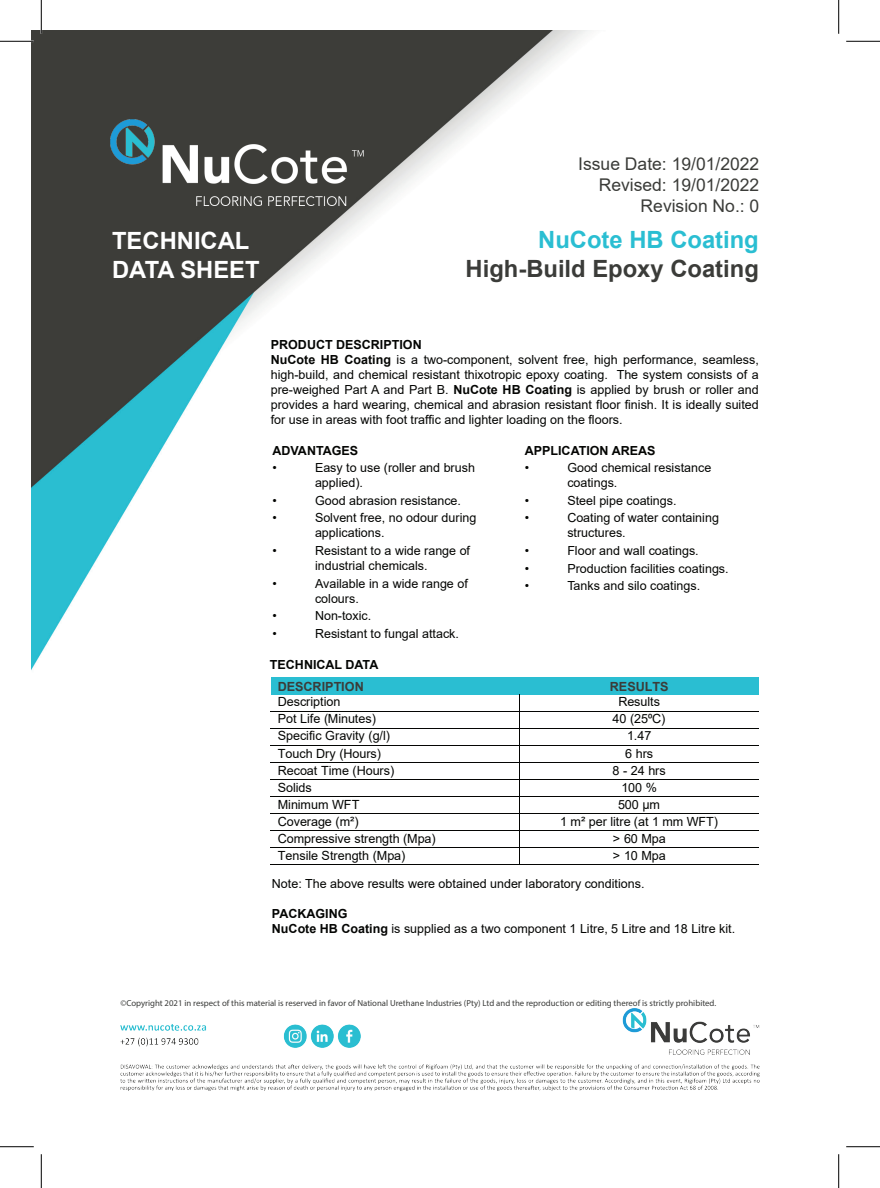
<style>
.page{position:relative;width:880px;height:1188px;background:#fff}
.page>*{position:absolute;margin:0;border:0;box-sizing:border-box;transform-origin:0 0}
.t1{font:700 23.75px "Arial";color:#3b3c39}
.t2{font:700 23.75px/28.5px "Arial";color:#fff}
.t3{font:700 23.75px "Arial";color:#2abed2}
.t4{font:17.5px/21px "Arial";color:#3b3c39;text-align:right}
.t5{font:12.62px "Arial";letter-spacing:-.005em;color:#040503}
.t6{font:700 12.62px "Arial";color:#3b3c39}
.t7{font:12.5px/15px "Arial";color:#040503}
.t8{font:700 12.5px "Arial";color:#040503}
.t9{font:8.75px "Myriad Pro";color:#3a3b39}
.s1{font-weight:700}
</style>
<div class="page">
<img style="left:31px;top:31px;width:809px;height:1060px">
<div style="left:271px;top:677px;width:248px;height:17px;background:#2abed2"></div>
<div style="left:519px;top:677px;width:239px;height:17px;background:#2abed2"></div>
<hr style="left:271px;top:710px;width:247px;height:1px;background:#040503">
<hr style="left:519px;top:710px;width:239px;height:1px;background:#040503">
<hr style="left:271px;top:728px;width:247px;height:1px;background:#040503">
<hr style="left:519px;top:728px;width:239px;height:1px;background:#040503">
<hr style="left:271px;top:745px;width:247px;height:1px;background:#040503">
<hr style="left:519px;top:745px;width:239px;height:1px;background:#040503">
<hr style="left:271px;top:762px;width:247px;height:1px;background:#040503">
<hr style="left:519px;top:762px;width:239px;height:1px;background:#040503">
<hr style="left:271px;top:779px;width:247px;height:1px;background:#040503">
<hr style="left:519px;top:779px;width:239px;height:1px;background:#040503">
<hr style="left:271px;top:796px;width:247px;height:1px;background:#040503">
<hr style="left:519px;top:796px;width:239px;height:1px;background:#040503">
<hr style="left:271px;top:813px;width:247px;height:1px;background:#040503">
<hr style="left:519px;top:813px;width:239px;height:1px;background:#040503">
<hr style="left:271px;top:830px;width:247px;height:1px;background:#040503">
<hr style="left:519px;top:830px;width:239px;height:1px;background:#040503">
<hr style="left:271px;top:847px;width:247px;height:1px;background:#040503">
<hr style="left:519px;top:847px;width:239px;height:1px;background:#040503">
<hr style="left:270px;top:864px;width:248px;height:1px;background:#040503">
<svg style="left:518px;top:694px;width:1px;height:171px"></svg>
<hr style="left:519px;top:864px;width:239px;height:1px;background:#040503">
<img style="left:111px;top:119px;width:252px;height:86px">
<img style="left:120px;top:1008px;width:639px;height:81px">
<hr style="left:0;top:40px;width:34px;height:2px;background:#fff">
<hr style="left:40px;top:0;width:2px;height:34px;background:#fff">
<hr style="left:837px;top:0;width:2px;height:34px;background:#fff">
<hr style="left:0;top:41px;width:34px;height:1px;background:#000">
<hr style="left:845px;top:41px;width:34px;height:1px;background:#000">
<hr style="left:0;top:1146px;width:34px;height:1px;background:#000">
<hr style="left:845px;top:1146px;width:34px;height:1px;background:#000">
<hr style="left:41px;top:0;width:1px;height:34px;background:#000">
<hr style="left:41px;top:1153px;width:1px;height:34px;background:#000">
<hr style="left:838px;top:0;width:1px;height:34px;background:#000">
<hr style="left:838px;top:1153px;width:1px;height:34px;background:#000">
<h2 class="t4" style="left:578px;top:153px;width:182px">Issue Date: 19/01/2022<br>Revised: 19/01/2022<br>Revision No.: 0</h2>
<h1 class="t2" style="left:112px;top:226px;width:149px">TECHNICAL<br>DATA SHEET</h1>
<h1 class="t3" style="left:538px;top:223px;width:222px">NuCote HB Coating</h1>
<h1 class="t1" style="left:465px;top:252px;width:294px">High-Build Epoxy Coating</h1>
<p class="t7" style="left:271px;top:337px;width:489px"><span class="s1">PRODUCT DESCRIPTION<br>NuCote HB Coating</span> is a two-component, solvent free, high performance, seamless, high-build, and chemical resistant thixotropic epoxy coating. The system consists of a pre-weighed Part A and Part B. <span class="s1">NuCote HB Coating</span> is applied by brush or roller and provides a hard wearing, chemical and abrasion resistant floor finish. It is ideally suited for use in areas with foot traffic and lighter loading on the floors.</p>
<p class="t8" style="left:272px;top:441px;width:87px">ADVANTAGES</p>
<p class="t7" style="left:272px;top:460px;width:6px">•</p>
<p class="t7" style="left:315px;top:460px;width:161px">Easy to use (roller and brush applied).</p>
<p class="t7" style="left:272px;top:493px;width:6px">•</p>
<p class="t7" style="left:315px;top:493px;width:147px">Good abrasion resistance.</p>
<p class="t7" style="left:272px;top:510px;width:6px">•</p>
<p class="t7" style="left:315px;top:510px;width:163px">Solvent free, no odour during applications.</p>
<p class="t7" style="left:272px;top:543px;width:6px">•</p>
<p class="t7" style="left:315px;top:543px;width:156px">Resistant to a wide range of industrial chemicals.</p>
<p class="t7" style="left:272px;top:575px;width:6px">•</p>
<p class="t7" style="left:315px;top:575px;width:154px">Available in a wide range of colours.</p>
<p class="t7" style="left:272px;top:608px;width:6px">•</p>
<p class="t7" style="left:315px;top:608px;width:58px">Non-toxic.</p>
<p class="t7" style="left:272px;top:625px;width:6px">•</p>
<p class="t7" style="left:315px;top:625px;width:145px">Resistant to fungal attack.</p>
<p class="t8" style="left:270px;top:656px;width:110px">TECHNICAL DATA</p>
<p class="t6" style="left:277px;top:677px;width:87px">DESCRIPTION</p>
<p class="t6" style="left:609px;top:677px;width:60px">RESULTS</p>
<p class="t5" style="left:277px;top:693px;width:64px">Description</p>
<p class="t5" style="left:618px;top:693px;width:43px">Results</p>
<p class="t5" style="left:277px;top:710px;width:100px">Pot Life (Minutes)</p>
<p class="t5" style="left:612px;top:710px;width:54px">40 (25⁰C)</p>
<p class="t5" style="left:277px;top:727px;width:114px">Specific Gravity (g/l)</p>
<p class="t5" style="left:626px;top:727px;width:26px">1.47</p>
<p class="t5" style="left:277px;top:744px;width:105px">Touch Dry (Hours)</p>
<p class="t5" style="left:625px;top:744px;width:29px">6 hrs</p>
<p class="t5" style="left:277px;top:761px;width:118px">Recoat Time (Hours)</p>
<p class="t5" style="left:612px;top:761px;width:55px">8 - 24 hrs</p>
<p class="t5" style="left:277px;top:778px;width:35px">Solids</p>
<p class="t5" style="left:621px;top:778px;width:37px">100 %</p>
<p class="t5" style="left:277px;top:795px;width:83px">Minimum WFT</p>
<p class="t5" style="left:617px;top:795px;width:44px">500 μm</p>
<p class="t5" style="left:277px;top:812px;width:82px">Coverage (m²)</p>
<p class="t5" style="left:559px;top:812px;width:159px">1 m² per litre (at 1 mm WFT)</p>
<p class="t5" style="left:277px;top:829px;width:159px">Compressive strength (Mpa)</p>
<p class="t5" style="left:612px;top:829px;width:54px">&gt; 60 Mpa</p>
<p class="t5" style="left:277px;top:846px;width:129px">Tensile Strength (Mpa)</p>
<p class="t5" style="left:612px;top:846px;width:54px">&gt; 10 Mpa</p>
<p class="t7" style="left:272px;top:875px;width:374px">Note: The above results were obtained under laboratory conditions.</p>
<p class="t7" style="left:272px;top:905px;width:464px"><span class="s1">PACKAGING<br>NuCote HB Coating</span> is supplied as a two component 1 Litre, 5 Litre and 18 Litre kit.</p>
<p class="t8" style="left:524px;top:441px;width:132px">APPLICATION AREAS</p>
<p class="t7" style="left:524px;top:460px;width:6px">•</p>
<p class="t7" style="left:567px;top:460px;width:145px">Good chemical resistance coatings.</p>
<p class="t7" style="left:524px;top:493px;width:6px">•</p>
<p class="t7" style="left:567px;top:493px;width:111px">Steel pipe coatings.</p>
<p class="t7" style="left:524px;top:510px;width:6px">•</p>
<p class="t7" style="left:567px;top:510px;width:153px">Coating of water containing structures.</p>
<p class="t7" style="left:524px;top:543px;width:6px">•</p>
<p class="t7" style="left:567px;top:543px;width:133px">Floor and wall coatings.</p>
<p class="t7" style="left:524px;top:560px;width:6px">•</p>
<p class="t7" style="left:567px;top:560px;width:163px">Production facilities coatings.</p>
<p class="t7" style="left:524px;top:578px;width:6px">•</p>
<p class="t7" style="left:567px;top:578px;width:134px">Tanks and silo coatings.</p>
<p class="t9" style="left:120px;top:997px;width:597px">©Copyright 2021 in respect of this material is reserved in favor of National Urethane Industries (Pty) Ltd and the reproduction or editing thereof is strictly prohibited.</p>
</div>
